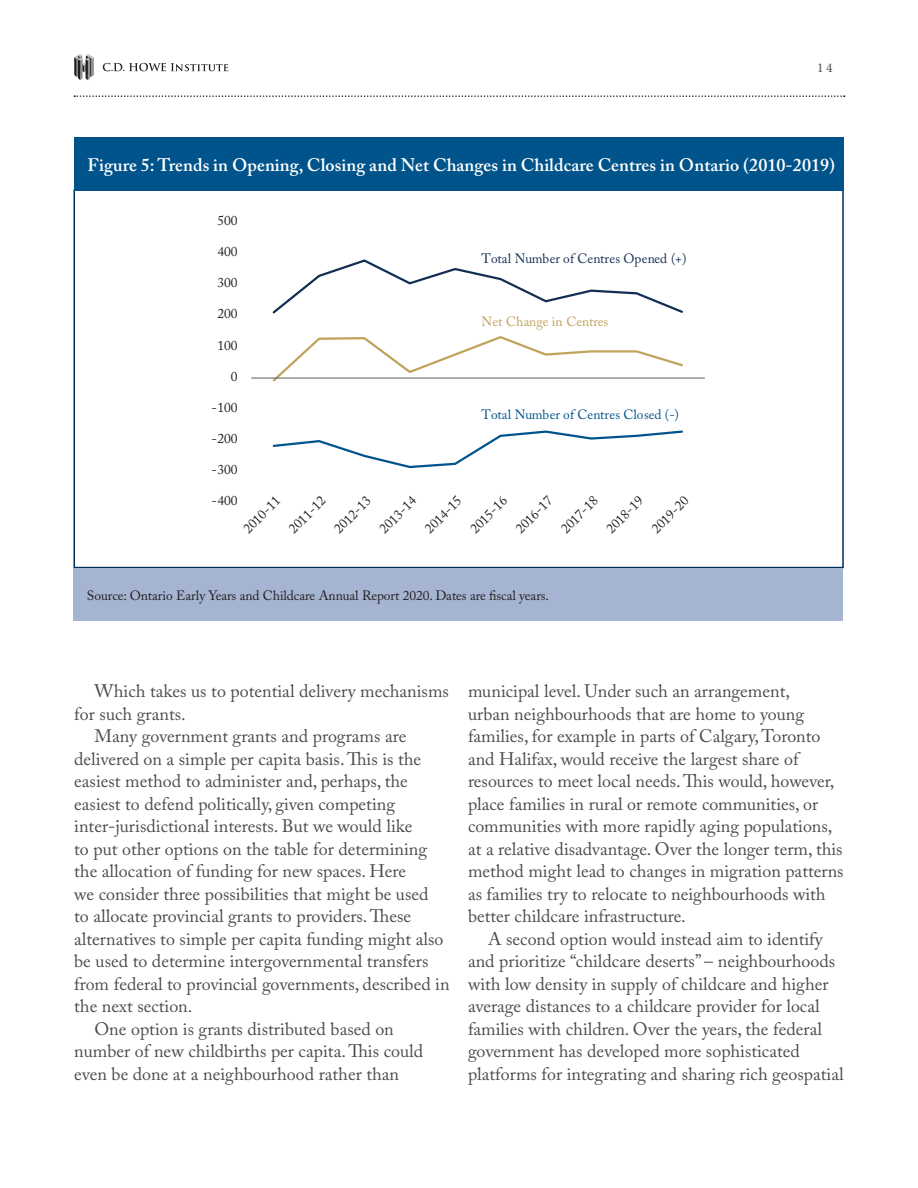
<style>
.page{position:relative;width:918px;height:1188px;background:#fff}
.page>*{position:absolute;margin:0;border:0;box-sizing:border-box;transform-origin:0 0}
.Body_Copy{font:18px/22.5px "Adobe Caslon Pro";color:#4b4c4d}
.Table_Header{font:600 18px "Adobe Caslon Pro";letter-spacing:.005em;color:#fff}
.table_foot_note{font:13.5px "Adobe Caslon Pro";letter-spacing:-.005em;color:#231f20}
.t1{font:13.5px "Adobe Caslon Pro";color:#132e54}
.t2{font:13.5px "Adobe Caslon Pro";color:#01548b}
.t3{font:13.5px "Adobe Caslon Pro";color:#c0a25a}
.t4{font:13.5px "Minion Pro";color:#4b4c4d}
</style>
<div class="page">
<svg style="left:74px;top:95px;width:771px;height:2px"></svg>
<svg style="left:74px;top:54px;width:20px;height:26px"></svg>
<svg style="left:103px;top:63px;width:125px;height:8px"></svg>
<div style="left:74px;top:189px;width:770px;height:379px;background:#fff;border:2px solid #002d56"></div>
<div style="left:74px;top:137px;width:769px;height:54px;background:#01548b"></div>
<div style="left:73px;top:568px;width:770px;height:53px;background:#a4b4d1"></div>
<svg style="left:272px;top:259px;width:411px;height:55px"></svg>
<svg style="left:272px;top:430px;width:411px;height:39px"></svg>
<svg style="left:272px;top:336px;width:411px;height:46px"></svg>
<hr style="left:251px;top:377px;width:454px;height:2px;background:#6c6d70">
<p class="t4" style="left:817px;top:59px;width:17px">14</p>
<p class="Table_Header" style="left:87px;top:154px;width:749px">Figure 5: Trends in Opening, Closing and Net Changes in Childcare Centres in Ontario (2010-2019)</p>
<p class="table_foot_note" style="left:217px;top:212px;width:22px">500</p>
<p class="table_foot_note" style="left:217px;top:244px;width:22px">400</p>
<p class="table_foot_note" style="left:217px;top:275px;width:22px">300</p>
<p class="table_foot_note" style="left:217px;top:306px;width:22px">200</p>
<p class="table_foot_note" style="left:217px;top:337px;width:22px">100</p>
<p class="table_foot_note" style="left:231px;top:368px;width:8px">0</p>
<p class="table_foot_note" style="left:212px;top:399px;width:27px">-100</p>
<p class="table_foot_note" style="left:212px;top:431px;width:27px">-200</p>
<p class="table_foot_note" style="left:212px;top:462px;width:27px">-300</p>
<p class="t1" style="left:482px;top:250px;width:206px">Total Number of Centres Opened (+)</p>
<p class="t3" style="left:482px;top:313px;width:128px">Net Change in Centres</p>
<p class="t2" style="left:482px;top:407px;width:199px">Total Number of Centres Closed (-)</p>
<p class="table_foot_note" style="left:240px;top:525px;width:47px;rotate:-45deg">2010-11</p>
<p class="table_foot_note" style="left:285px;top:525px;width:47px;rotate:-45deg">2011-12</p>
<p class="table_foot_note" style="left:331px;top:525px;width:47px;rotate:-45deg">2012-13</p>
<p class="table_foot_note" style="left:376px;top:525px;width:47px;rotate:-45deg">2013-14</p>
<p class="table_foot_note" style="left:421px;top:525px;width:47px;rotate:-45deg">2014-15</p>
<p class="table_foot_note" style="left:467px;top:525px;width:47px;rotate:-45deg">2015-16</p>
<p class="table_foot_note" style="left:512px;top:525px;width:47px;rotate:-45deg">2016-17</p>
<p class="table_foot_note" style="left:558px;top:525px;width:47px;rotate:-45deg">2017-18</p>
<p class="table_foot_note" style="left:603px;top:525px;width:47px;rotate:-45deg">2018-19</p>
<p class="table_foot_note" style="left:648px;top:525px;width:47px;rotate:-45deg">2019-20</p>
<p class="table_foot_note" style="left:212px;top:493px;width:27px">-400</p>
<p class="table_foot_note" style="left:87px;top:587px;width:464px">Source: Ontario Early Years and Childcare Annual Report 2020. Dates are fiscal years.</p>
<p class="Body_Copy" style="left:74px;top:680px;width:376px;text-indent:20px">Which takes us to potential delivery mechanisms for such grants.</p>
<p class="Body_Copy" style="left:74px;top:725px;width:377px;text-indent:20px">Many government grants and programs are delivered on a simple per capita basis. This is the easiest method to administer and, perhaps, the easiest to defend politically, given competing inter-jurisdictional interests. But we would like<br>to put other options on the table for determining the allocation of funding for new spaces. Here<br>we consider three possibilities that might be used<br>to allocate provincial grants to providers. These alternatives to simple per capita funding might also be used to determine intergovernmental transfers from federal to provincial governments, described in the next section.</p>
<p class="Body_Copy" style="left:74px;top:1017px;width:350px;text-indent:20px">One option is grants distributed based on number of new childbirths per capita. This could even be done at a neighbourhood rather than</p>
<p class="Body_Copy" style="left:468px;top:680px;width:377px">municipal level. Under such an arrangement,<br>urban neighbourhoods that are home to young families, for example in parts of Calgary, Toronto and Halifax, would receive the largest share of resources to meet local needs. This would, however, place families in rural or remote communities, or communities with more rapidly aging populations, at a relative disadvantage. Over the longer term, this method might lead to changes in migration patterns as families try to relocate to neighbourhoods with better childcare infrastructure.</p>
<p class="Body_Copy" style="left:468px;top:927px;width:377px;text-indent:20px">A second option would instead aim to identify and prioritize “childcare deserts” – neighbourhoods with low density in supply of childcare and higher average distances to a childcare provider for local families with children. Over the years, the federal government has developed more sophisticated platforms for integrating and sharing rich geospatial</p>
</div>
